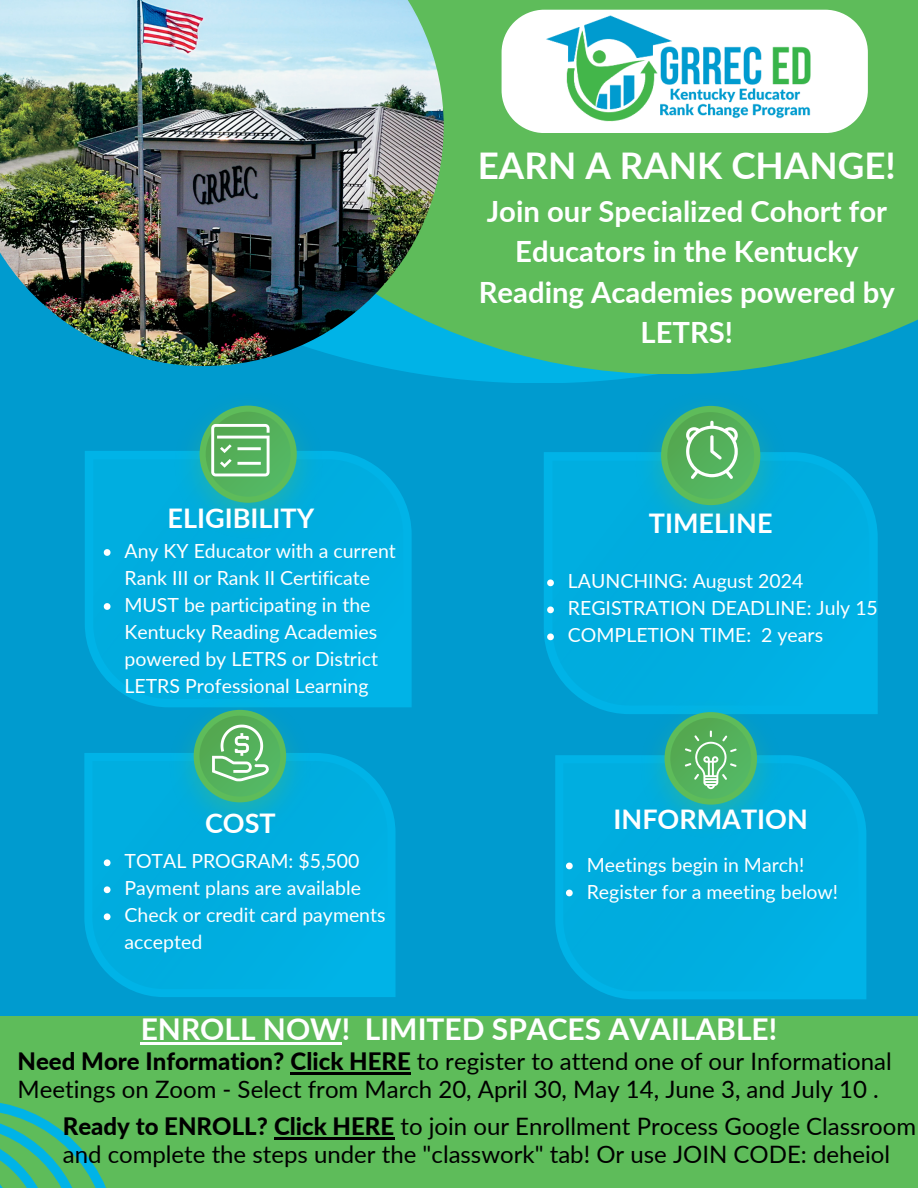
<style>
.page{position:relative;width:918px;height:1188px;background:#009bcf}
.page>*{position:absolute;margin:0;border:0;box-sizing:border-box;transform-origin:0 0}
.t1{font:700 36.75px "Lato";color:#fff}
.t2{font:700 30px "Lato";color:#fff}
.t3{font:700 29.25px/40.5px "Lato";color:#fff;text-align:center}
.t4{font:700 27px "Lato";color:#fff}
.t5{font:24px/28.2px "Lato";color:#000}
.t6{font:19.5px/27px "Lato";color:#fff}
.s1{font-weight:800}
</style>
<div class="page">
<svg style="left:422px;top:374px;width:234px;height:9px;fill:#00b3e7"></svg>
<div style="left:136px;top:0;width:782px;height:374px;background:#5ebc5a"></div>
<img style="left:0;top:0;width:444px;height:366px">
<svg style="left:544px;top:452px;width:334px;height:262px;fill:#00b3e7"></svg>
<div style="left:552px;top:461px;width:317px;height:245px;background:#00aee0"></div>
<img style="left:635px;top:405px;width:151px;height:136px">
<div style="left:661px;top:406px;width:99px;height:99px;background:#5ebc5a;border-radius:50%"></div>
<div style="left:667px;top:412px;width:87px;height:87px;background:#54b25d;border-radius:50%"></div>
<div style="left:0;top:1016px;width:918px;height:172px;background:#5ebc5a"></div>
<svg style="left:0;top:1103px;width:106px;height:85px"></svg>
<svg style="left:502px;top:10px;width:366px;height:123px;fill:#fff"></svg>
<img style="left:529px;top:9px;width:298px;height:124px">
<svg style="left:85px;top:451px;width:327px;height:256px;fill:#00b3e7"></svg>
<div style="left:93px;top:459px;width:310px;height:240px;background:#00aee0"></div>
<img style="left:174px;top:405px;width:148px;height:133px">
<div style="left:200px;top:406px;width:97px;height:97px;background:#5ebc5a;border-radius:50%"></div>
<div style="left:206px;top:412px;width:85px;height:85px;background:#fff;border-radius:50%;opacity:.1"></div>
<svg style="left:555px;top:755px;width:311px;height:244px;fill:#00b3e7"></svg>
<div style="left:563px;top:763px;width:295px;height:228px;background:#00aee0"></div>
<img style="left:640px;top:700px;width:141px;height:138px">
<div style="left:665px;top:712px;width:92px;height:93px;background:#5ebc5a;border-radius:50%"></div>
<div style="left:670px;top:718px;width:81px;height:81px;background:#54b059;border-radius:50%"></div>
<svg style="left:84px;top:753px;width:312px;height:244px;fill:#00b3e7"></svg>
<div style="left:92px;top:761px;width:296px;height:228px;background:#00aee0"></div>
<img style="left:170px;top:698px;width:140px;height:138px">
<div style="left:194px;top:710px;width:92px;height:92px;background:#5ebc5a;border-radius:50%"></div>
<div style="left:199px;top:716px;width:81px;height:81px;background:#54b35d;border-radius:50%"></div>
<svg style="left:212px;top:725px;width:57px;height:56px"></svg>
<svg style="left:211px;top:424px;width:59px;height:52px"></svg>
<svg style="left:686px;top:421px;width:52px;height:58px"></svg>
<svg style="left:685px;top:731px;width:51px;height:58px"></svg>
<hr style="left:141px;top:1042px;width:201px;height:3px;background:#fff">
<svg style="left:104px;top:549px;width:7px;height:7px"></svg>
<svg style="left:104px;top:603px;width:7px;height:7px"></svg>
<svg style="left:547px;top:579px;width:7px;height:7px"></svg>
<svg style="left:547px;top:606px;width:7px;height:7px"></svg>
<svg style="left:547px;top:633px;width:7px;height:7px"></svg>
<svg style="left:104px;top:859px;width:7px;height:7px"></svg>
<svg style="left:104px;top:886px;width:7px;height:7px"></svg>
<svg style="left:104px;top:913px;width:7px;height:7px"></svg>
<svg style="left:566px;top:863px;width:7px;height:6px"></svg>
<svg style="left:566px;top:890px;width:7px;height:6px"></svg>
<hr style="left:274px;top:1137px;width:120px;height:3px;background:#000">
<hr style="left:291px;top:1072px;width:120px;height:3px;background:#000">
<h3 class="t4" style="left:168px;top:502px;width:148px">ELIGIBILITY</h3>
<p class="t6" style="left:125px;top:537px;width:273px">Any KY Educator with a current<br>Rank III or Rank II Certificate</p>
<p class="t6" style="left:125px;top:591px;width:255px">MUST be participating in the<br>Kentucky Reading Academies powered by LETRS or District<br>LETRS Professional Learning</p>
<p class="t4" style="left:205px;top:807px;width:72px">COST</p>
<p class="t6" style="left:125px;top:847px;width:236px">TOTAL PROGRAM: $5,500</p>
<p class="t6" style="left:125px;top:874px;width:238px">Payment plans are available</p>
<p class="t6" style="left:125px;top:901px;width:263px">Check or credit card payments accepted</p>
<p class="t1" style="left:478px;top:143px;width:420px">EARN A RANK CHANGE!</p>
<p class="t3" style="left:479px;top:190px;width:418px">Join our Specialized Cohort for<br>Educators in the Kentucky<br>Reading Academies powered by<br>LETRS!</p>
<h2 class="t4" style="left:649px;top:507px;width:125px">TIMELINE</h2>
<h3 class="t6" style="left:568px;top:567px;width:237px">LAUNCHING: August 2024</h3>
<p class="t6" style="left:568px;top:594px;width:312px">REGISTRATION DEADLINE: July 15</p>
<p class="t6" style="left:568px;top:621px;width:257px">COMPLETION TIME: 2 years</p>
<p class="t4" style="left:614px;top:802px;width:196px">INFORMATION</p>
<h3 class="t6" style="left:587px;top:851px;width:219px">Meetings begin in March!</h3>
<p class="t6" style="left:587px;top:878px;width:253px">Register for a meeting below!</p>
<p class="t2" style="left:141px;top:1011px;width:638px">ENROLL NOW! LIMITED SPACES AVAILABLE!</p>
<p class="t5" style="left:18px;top:1047px;width:876px"><span class="s1">Need More Information? Click HERE</span> to register to attend one of our Informational<br>Meetings on Zoom - Select from March 20, April 30, May 14, June 3, and July 10 .</p>
<p class="t5" style="left:63px;top:1112px;width:855px"><span class="s1">Ready to ENROLL? Click HERE</span> to join our Enrollment Process Google Classroom and complete the steps under the "classwork" tab! Or use JOIN CODE: deheiol</p>
</div>
